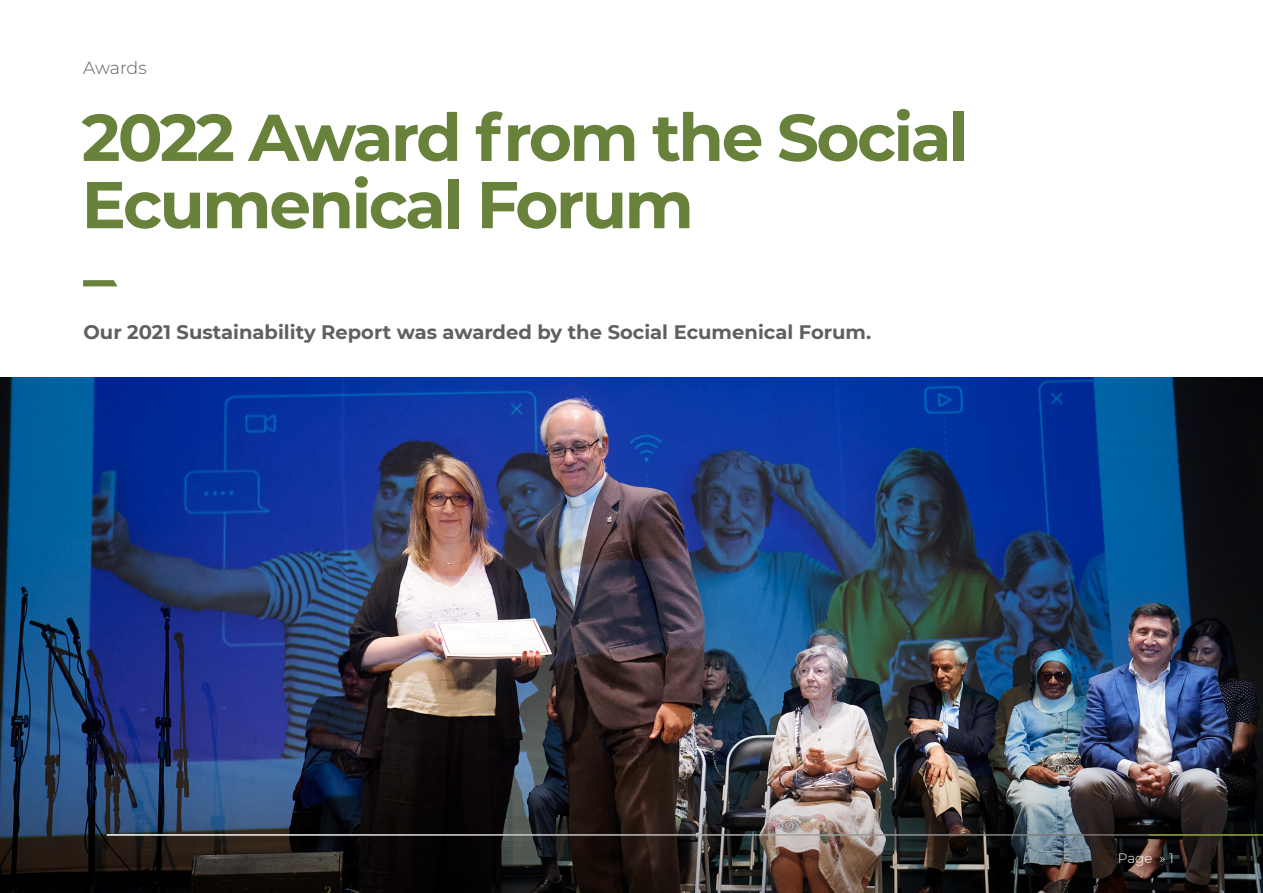
<style>
.page{position:relative;width:1263px;height:893px;background:#fff}
.page>*{position:absolute;margin:0;border:0;box-sizing:border-box;transform-origin:0 0}
.t1{font:700 66.15px/67.3px "Montserrat";letter-spacing:-.04em;color:#68813b}
.t2{font:700 19.5px "Montserrat";color:#606060}
.t3{font:300 17.4px "Montserrat";letter-spacing:-.015em;color:#606060}
.t4{font:300 13.5px "Montserrat";color:#fff}
</style>
<div class="page">
<img style="left:0;top:377px;width:1263px;height:378px">
<img style="left:0;top:755px;width:1263px;height:138px">
<svg style="left:107px;top:834px;width:1041px;height:2px;background:#999998"></svg>
<svg style="left:1148px;top:834px;width:115px;height:2px"></svg>
<svg style="left:83px;top:280px;width:34px;height:6px"></svg>
<p class="t3" style="left:83px;top:56px;width:65px">Awards</p>
<h1 class="t1" style="left:82px;top:100px;width:889px">2022 Award from the Social<br>Ecumenical Forum</h1>
<p class="t2" style="left:84px;top:318px;width:789px">Our 2021 Sustainability Report was awarded by the Social Ecumenical Forum.</p>
<p class="t4" style="left:1118px;top:849px;width:57px">Page » 1</p>
</div>
